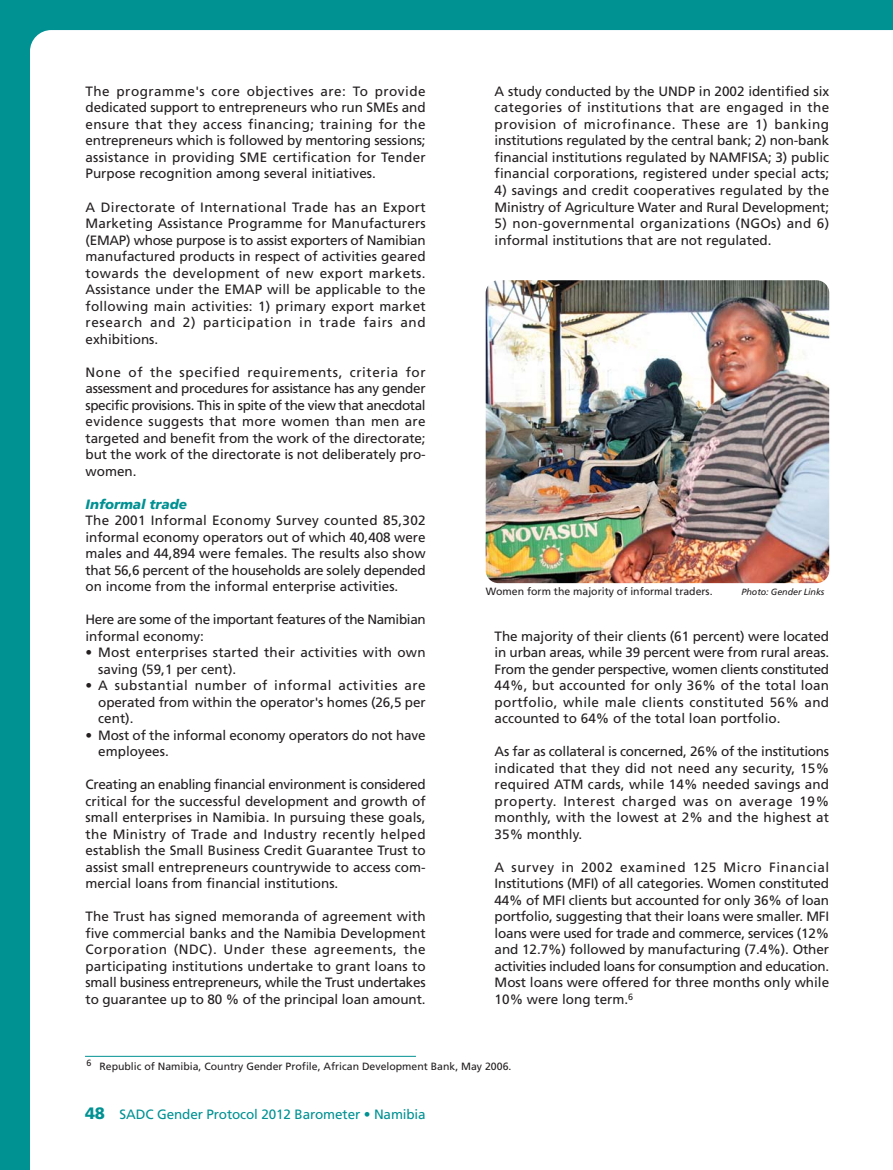
<style>
.page{position:relative;width:893px;height:1170px;background:#fff}
.page>*{position:absolute;margin:0;border:0;box-sizing:border-box;transform-origin:0 0}
.t1{font:13.5px/16.5px "Frutiger LT Std";color:#231f20;text-align:justify}
.t2{font:13.5px/16.5px "Frutiger LT Std";letter-spacing:.02em;color:#231f20}
.t3{font:13.5px/16.5px "Frutiger LT Std";letter-spacing:-.025em;color:#231f20}
.t4{font:13.5px "Frutiger LT Std";letter-spacing:-.01em;color:#009193}
.t5{font:italic 900 13.5px "Frutiger LT Std";color:#009193}
.t6{font:10.5px "Frutiger LT Std";color:#231f20}
.t7{font:italic 9px "Frutiger LT Std";letter-spacing:-.01em;color:#231f20}
.t8{font:9px "Frutiger LT Std";color:#231f20}
.s1{font-weight:900;font-size:16.5px}
</style>
<div class="page">
<div style="left:0;top:0;width:893px;height:1169px;background:#009193"></div>
<div style="left:30px;top:30px;width:863px;height:1139px;background:#fff"></div>
<img style="left:486px;top:280px;width:343px;height:303px;border-radius:13px">
<hr style="left:85px;top:1055px;width:331px;height:1px;background:#009193">
<p class="t1" style="left:86px;top:84px;width:342px">The programme's core objectives are: To provide dedicated support to entrepreneurs who run SMEs and ensure that they access financing; training for the entrepreneurs which is followed by mentoring sessions; assistance in providing SME certification for Tender Purpose recognition among several initiatives.</p>
<p class="t1" style="left:86px;top:199px;width:342px">A Directorate of International Trade has an Export Marketing Assistance Programme for Manufacturers (EMAP) whose purpose is to assist exporters of Namibian manufactured products in respect of activities geared towards the development of new export markets.<br>Assistance under the EMAP will be applicable to the following main activities: 1) primary export market research and 2) participation in trade fairs and exhibitions.</p>
<p class="t1" style="left:86px;top:364px;width:342px">None of the specified requirements, criteria for assessment and procedures for assistance has any gender specific provisions. This in spite of the view that anecdotal evidence suggests that more women than men are targeted and benefit from the work of the directorate; but the work of the directorate is not deliberately pro&shy;women.</p>
<p class="t5" style="left:86px;top:498px;width:103px">Informal trade</p>
<p class="t1" style="left:86px;top:513px;width:342px">The 2001 Informal Economy Survey counted 85,302 informal economy operators out of which 40,408 were males and 44,894 were females. The results also show that 56,6 percent of the households are solely depended on income from the informal enterprise activities.</p>
<p class="t3" style="left:86px;top:612px;width:342px">Here are some of the important features of the Namibian informal economy:</p>
<p class="t2" style="left:98px;top:645px;width:329px;text-indent:-13px">• Most enterprises started their activities with own saving (59,1 per cent).</p>
<p class="t1" style="left:98px;top:678px;width:329px;text-indent:-13px">• A substantial number of informal activities are operated from within the operator's homes (26,5 per cent).</p>
<p class="t1" style="left:98px;top:727px;width:329px;text-indent:-13px">• Most of the informal economy operators do not have employees.</p>
<p class="t1" style="left:86px;top:777px;width:342px">Creating an enabling financial environment is considered critical for the successful development and growth of small enterprises in Namibia. In pursuing these goals, the Ministry of Trade and Industry recently helped establish the Small Business Credit Guarantee Trust to assist small entrepreneurs countrywide to access com&shy;mercial loans from financial institutions.</p>
<p class="t1" style="left:86px;top:909px;width:342px">The Trust has signed memoranda of agreement with five commercial banks and the Namibia Development Corporation (NDC). Under these agreements, the participating institutions undertake to grant loans to small business entrepreneurs, while the Trust undertakes to guarantee up to 80 % of the principal loan amount.</p>
<p class="t1" style="left:495px;top:84px;width:336px">A study conducted by the UNDP in 2002 identified six categories of institutions that are engaged in the provision of microfinance. These are 1) banking institutions regulated by the central bank; 2) non-bank financial institutions regulated by NAMFISA; 3) public financial corporations, registered under special acts;</p>
<p class="t1" style="left:495px;top:183px;width:336px">4) savings and credit cooperatives regulated by the<br>Ministry of Agriculture Water and Rural Development;</p>
<p class="t1" style="left:495px;top:216px;width:336px">5) non-governmental organizations (NGOs) and 6) informal institutions that are not regulated.</p>
<p class="t6" style="left:486px;top:586px;width:228px">Women form the majority of informal traders.</p>
<p class="t7" style="left:742px;top:587px;width:84px">Photo: Gender Links</p>
<p class="t1" style="left:495px;top:628px;width:336px">The majority of their clients (61 percent) were located in urban areas, while 39 percent were from rural areas.<br>From the gender perspective, women clients constituted 44%, but accounted for only 36% of the total loan portfolio, while male clients constituted 56% and accounted to 64% of the total loan portfolio.</p>
<p class="t1" style="left:495px;top:744px;width:336px">As far as collateral is concerned, 26% of the institutions indicated that they did not need any security, 15% required ATM cards, while 14% needed savings and property. Interest charged was on average 19% monthly, with the lowest at 2% and the highest at 35% monthly.</p>
<p class="t1" style="left:495px;top:859px;width:336px">A survey in 2002 examined 125 Micro Financial Institutions (MFI) of all categories. Women constituted 44% of MFI clients but accounted for only 36% of loan portfolio, suggesting that their loans were smaller. MFI loans were used for trade and commerce, services (12% and 12.7%) followed by manufacturing (7.4%). Other activities included loans for consumption and education.<br>Most loans were offered for three months only while 10% were long term.<sup>6</sup></p>
<p class="t8" style="left:87px;top:1058px;width:7px">6</p>
<p class="t6" style="left:99px;top:1061px;width:413px">Republic of Namibia, Country Gender Profile, African Development Bank, May 2006.</p>
<p class="t4" style="left:85px;top:1108px;width:342px"><span class="s1">48</span> SADC Gender Protocol 2012 Barometer • Namibia</p>
</div>
